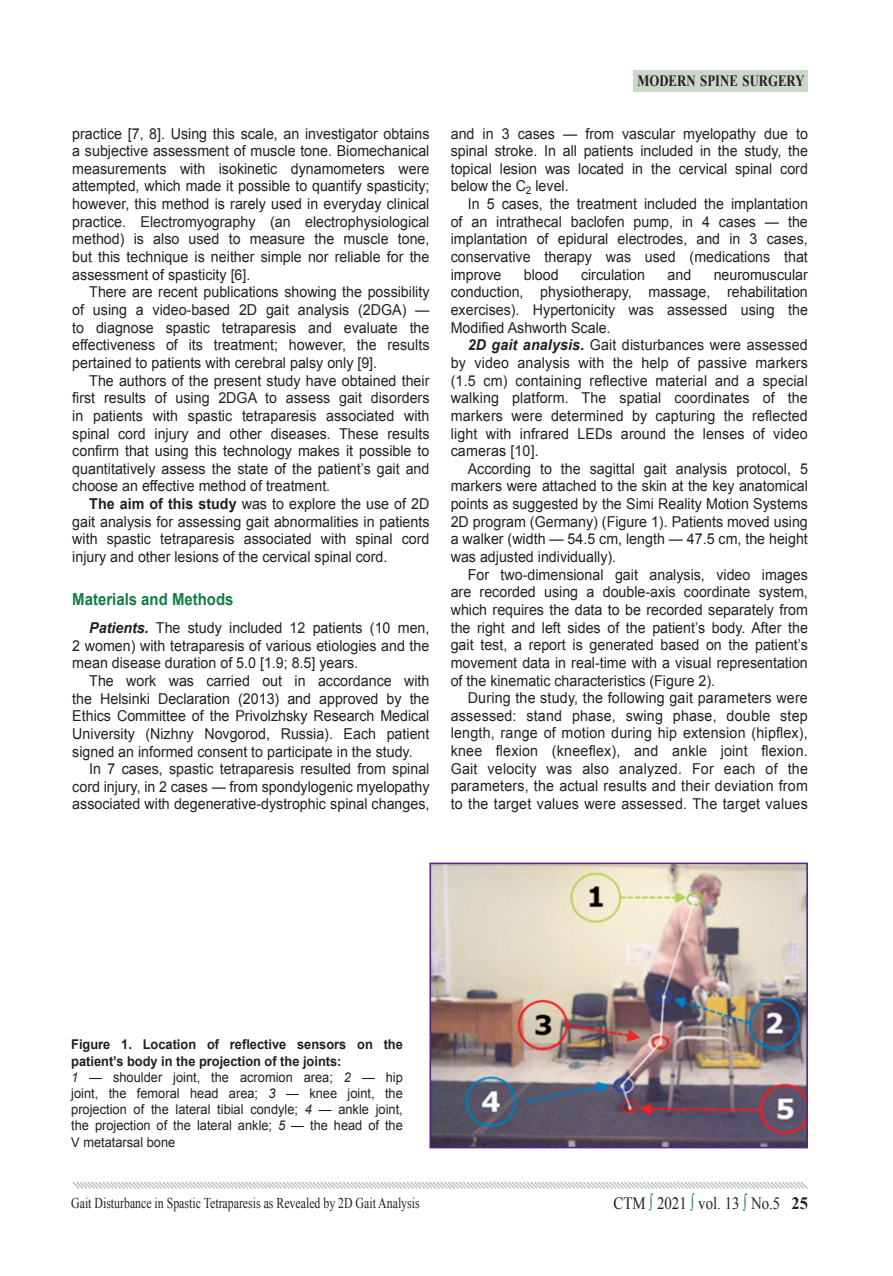
<style>
.page{position:relative;width:893px;height:1276px;background:#fff}
.page>*{position:absolute;margin:0;border:0;box-sizing:border-box;transform-origin:0 0}
.t1{font:17.4px "Times New Roman";color:#231f20;scale:.86 1}
.t2{font:700 16.5px "Arial";color:#127c43;scale:.9 1}
.t3{font:700 15.75px "Times New Roman";color:#231f20;scale:.81 1}
.t4{font:15px/17.7px "Arial";color:#231f20;text-align:justify;scale:.95 1}
.t5{font:15px "Times New Roman";color:#231f20;scale:.79 1}
.t6{font:13.5px/16.2px "Arial";color:#231f20;scale:.95 1}
.s1{font-weight:700}
.s2{font-weight:700;font-style:italic}
.s3{font-style:italic}
.s4{color:#127c43}
</style>
<div class="page">
<svg style="left:72px;top:1181px;width:736px;height:8px"></svg>
<div style="left:634px;top:70px;width:174px;height:21px;background:#cbd8c9"></div>
<img style="left:432px;top:865px;width:373px;height:280px">
<div style="left:429px;top:862px;width:379px;height:286px;border:2px solid #542685"></div>
<p class="t4" style="left:72px;top:125px;width:377px">practice [7, 8]. Using this scale, an investigator obtains a subjective assessment of muscle tone. Biomechanical measurements with isokinetic dynamometers were attempted, which made it possible to quantify spasticity; however, this method is rarely used in everyday clinical practice. Electromyography (an electrophysiological method) is also used to measure the muscle tone, but this technique is neither simple nor reliable for the assessment of spasticity [6].</p>
<p class="t4" style="left:72px;top:283px;width:377px;text-indent:17px">There are recent publications showing the possibility of using a video-based 2D gait analysis (2DGA) — to diagnose spastic tetraparesis and evaluate the effectiveness of its treatment; however, the results pertained to patients with cerebral palsy only [9].</p>
<p class="t4" style="left:72px;top:371px;width:377px;text-indent:17px">The authors of the present study have obtained their first results of using 2DGA to assess gait disorders in patients with spastic tetraparesis associated with spinal cord injury and other diseases. These results confirm that using this technology makes it possible to quantitatively assess the state of the patient’s gait and choose an effective method of treatment.</p>
<p class="t4" style="left:72px;top:495px;width:377px;text-indent:17px"><span class="s1">The aim of this study</span> was to explore the use of 2D gait analysis for assessing gait abnormalities in patients with spastic tetraparesis associated with spinal cord injury and other lesions of the cervical spinal cord.</p>
<p class="t2" style="left:72px;top:588px;width:181px">Materials and Methods</p>
<p class="t4" style="left:72px;top:619px;width:377px;text-indent:17px"><span class="s2">Patients.</span> The study included 12 patients (10 men, 2 women) with tetraparesis of various etiologies and the mean disease duration of 5.0 [1.9; 8.5] years.</p>
<p class="t4" style="left:72px;top:672px;width:377px;text-indent:17px">The work was carried out in accordance with the Helsinki Declaration (2013) and approved by the Ethics Committee of the Privolzhsky Research Medical University (Nizhny Novgorod, Russia). Each patient signed an informed consent to participate in the study.</p>
<p class="t4" style="left:72px;top:760px;width:377px;text-indent:17px">In 7 cases, spastic tetraparesis resulted from spinal cord injury, in 2 cases — from spondylogenic myelopathy associated with degenerative-dystrophic spinal changes,</p>
<p class="t3" style="left:637px;top:70px;width:208px">MODERN SPINE SURGERY</p>
<p class="t4" style="left:451px;top:125px;width:377px">and in 3 cases — from vascular myelopathy due to spinal stroke. In all patients included in the study, the topical lesion was located in the cervical spinal cord below the C<sub>2</sub> level.</p>
<p class="t4" style="left:451px;top:195px;width:377px;text-indent:17px">In 5 cases, the treatment included the implantation of an intrathecal baclofen pump, in 4 cases — the implantation of epidural electrodes, and in 3 cases, conservative therapy was used (medications that improve</p>
<p class="t4" style="left:451px;top:266px;width:377px;text-indent:263px">neuromuscular conduction, physiotherapy, massage, rehabilitation exercises). Hypertonicity was assessed using the Modified Ashworth Scale.</p>
<p class="t4" style="left:451px;top:336px;width:377px;text-indent:17px"><span class="s2">2D gait analysis.</span> Gait disturbances were assessed by video analysis with the help of passive markers (1.5 cm) containing reflective material and a special walking platform. The spatial coordinates of the markers were determined by capturing the reflected light with infrared LEDs around the lenses of video cameras [10].</p>
<p class="t4" style="left:451px;top:460px;width:378px;text-indent:17px">According to the sagittal gait analysis protocol, 5 markers were attached to the skin at the key anatomical points as suggested by the Simi Reality Motion Systems 2D program (Germany) (Figure 1). Patients moved using a walker (width — 54.5 cm, length — 47.5 cm, the height was adjusted individually).</p>
<p class="t4" style="left:451px;top:566px;width:377px;text-indent:17px">For two-dimensional gait analysis, video images are recorded using a double-axis coordinate system, which requires the data to be recorded separately from the right and left sides of the patient’s body. After the gait test, a report is generated based on the patient’s movement data in real-time with a visual representation of the kinematic characteristics (Figure 2).</p>
<p class="t4" style="left:451px;top:689px;width:377px;text-indent:17px">During the study, the following gait parameters were assessed: stand phase, swing phase, double step length, range of motion during hip extension (hipflex), knee flexion (kneeflex), and ankle joint flexion.<br>Gait velocity was also analyzed. For each of the parameters, the actual results and their deviation from to the target values were assessed. The target values</p>
<p class="t4" style="left:524px;top:266px;width:38px">blood</p>
<p class="t4" style="left:581px;top:266px;width:69px">circulation</p>
<p class="t4" style="left:667px;top:266px;width:27px">and</p>
<p class="t6" style="left:71px;top:1036px;width:351px"><span class="s1">Figure 1. Location of reflective sensors on the patient’s body in the projection of the joints:<br></span><span class="s3">1</span> — shoulder joint, the acromion area; <span class="s3">2</span> — hip joint, the femoral head area; <span class="s3">3</span> — knee joint, the projection of the lateral tibial condyle; <span class="s3">4</span> — ankle joint, the projection of the lateral ankle; <span class="s3">5</span> — the head of the V metatarsal bone</p>
<p class="t5" style="left:71px;top:1192px;width:443px">Gait Disturbance in Spastic Tetraparesis as Revealed by 2D Gait Analysis</p>
<p class="t1" style="left:614px;top:1192px;width:227px">СТМ <span class="s4">∫</span> 2021 <span class="s4">∫</span> vol. 13 <span class="s4">∫</span> No.5 <span class="s1">25</span></p>
</div>
